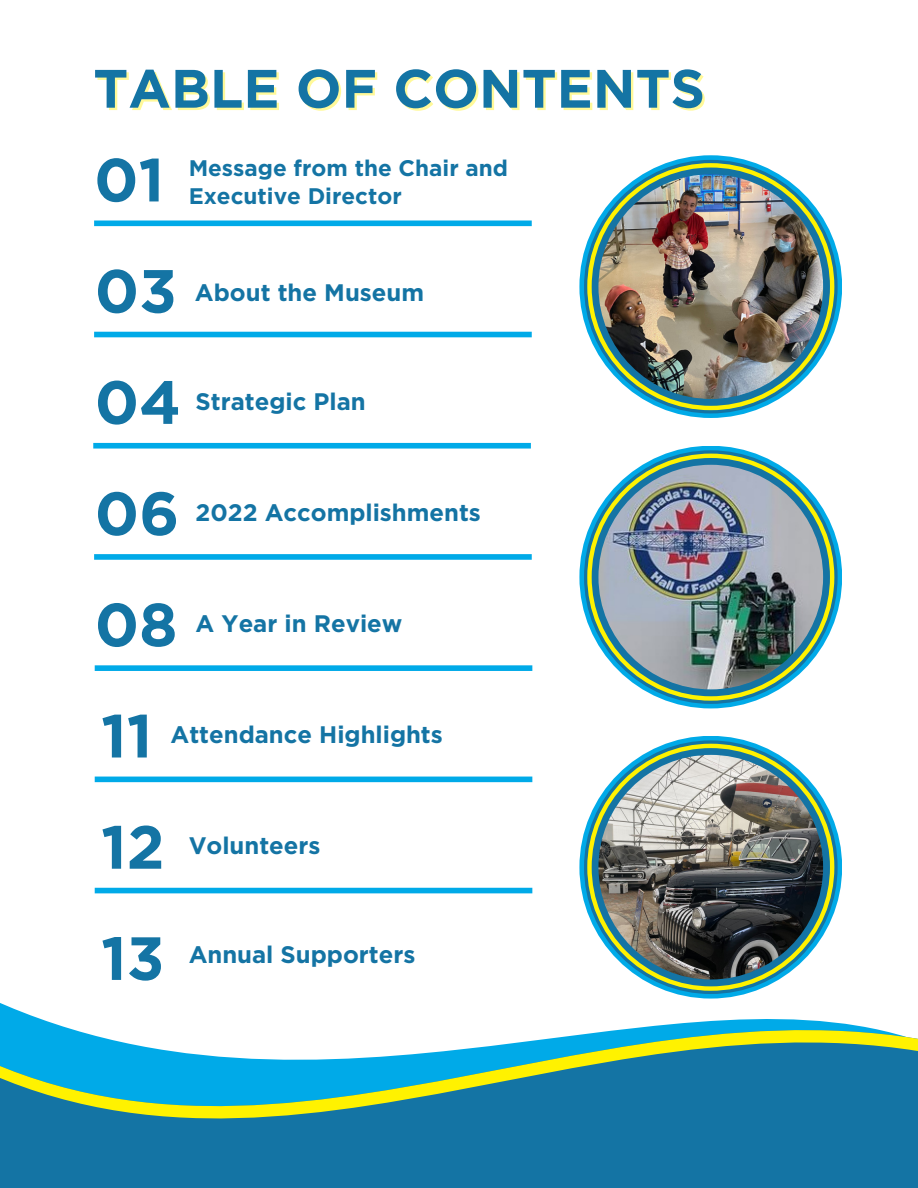
<style>
.page{position:relative;width:918px;height:1188px;background:#fff}
.page>*{position:absolute;margin:0;border:0;box-sizing:border-box;transform-origin:0 0}
.t1{font:700 60.9px "Gotham";color:#1474a4}
.t2{font:700 54px "Gotham";color:#1474a4}
.t3{font:700 23.85px "Gotham";color:#1474a4}
.t4{font:700 22.5px/28.2px "Gotham";color:#1474a4}
</style>
<div class="page">
<div style="left:94px;top:221px;width:438px;height:5px;background:#00aae8"></div>
<div style="left:94px;top:332px;width:438px;height:5px;background:#00aae8"></div>
<div style="left:93px;top:443px;width:438px;height:6px;background:#00aae8"></div>
<div style="left:94px;top:554px;width:438px;height:6px;background:#00aae8"></div>
<div style="left:95px;top:665px;width:437px;height:6px;background:#00aae8"></div>
<div style="left:95px;top:777px;width:437px;height:5px;background:#00aae8"></div>
<div style="left:95px;top:888px;width:437px;height:5px;background:#00aae8"></div>
<svg style="left:584px;top:160px;width:254px;height:253px"></svg>
<svg style="left:592px;top:168px;width:238px;height:238px"></svg>
<img style="left:598px;top:174px;width:225px;height:225px;border-radius:50%">
<svg style="left:584px;top:450px;width:254px;height:254px"></svg>
<svg style="left:592px;top:458px;width:238px;height:238px"></svg>
<img style="left:598px;top:465px;width:225px;height:224px;border-radius:50%">
<svg style="left:584px;top:740px;width:254px;height:183px"></svg>
<svg style="left:592px;top:748px;width:238px;height:183px"></svg>
<img style="left:598px;top:755px;width:225px;height:225px;border-radius:50%">
<svg style="left:0;top:931px;width:918px;height:257px"></svg>
<p class="t2" style="left:93px;top:65px;width:613px">TABLE OF CONTENTS</p>
<p class="t1" style="left:94px;top:153px;width:72px">01</p>
<p class="t4" style="left:189px;top:155px;width:321px">Message from the Chair and<br>Executive Director</p>
<p class="t1" style="left:95px;top:264px;width:84px">03</p>
<p class="t3" style="left:195px;top:282px;width:231px">About the Museum</p>
<p class="t1" style="left:95px;top:375px;width:88px">04</p>
<p class="t3" style="left:196px;top:391px;width:172px">Strategic Plan</p>
<p class="t1" style="left:95px;top:486px;width:86px">06</p>
<p class="t3" style="left:196px;top:502px;width:287px">2022 Accomplishments</p>
<p class="t1" style="left:95px;top:598px;width:84px">08</p>
<p class="t3" style="left:196px;top:613px;width:208px">A Year in Review</p>
<p class="t1" style="left:101px;top:709px;width:53px">11</p>
<p class="t3" style="left:171px;top:724px;width:274px">Attendance Highlights</p>
<p class="t1" style="left:101px;top:820px;width:65px">12</p>
<p class="t3" style="left:189px;top:835px;width:133px">Volunteers</p>
<p class="t1" style="left:101px;top:931px;width:65px">13</p>
<p class="t3" style="left:189px;top:944px;width:228px">Annual Supporters</p>
</div>
